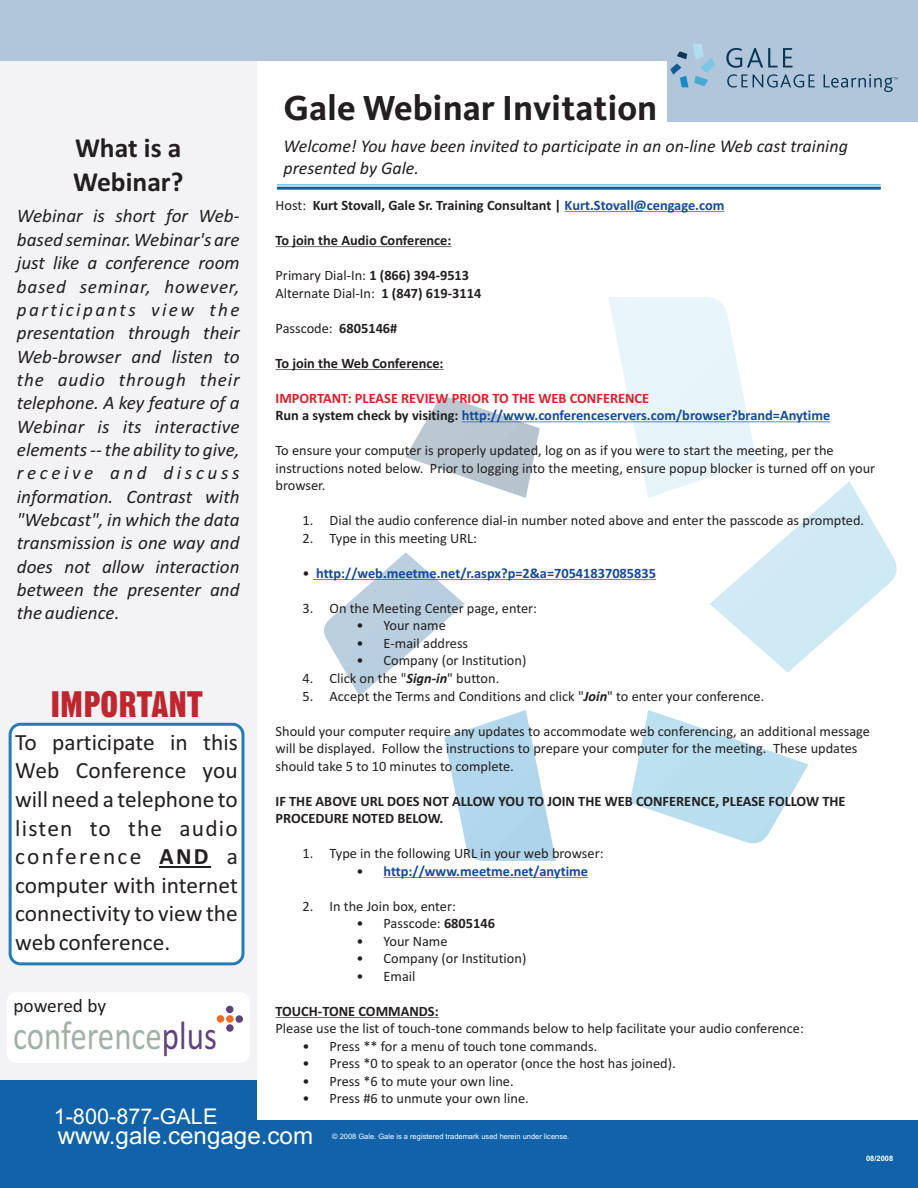
<style>
.page{position:relative;width:918px;height:1188px;background:#fff}
.page>*{position:absolute;margin:0;border:0;box-sizing:border-box;transform-origin:0 0}
.t1{font:40.5px "Calibri";color:#a3b0a7;scale:.81 1}
.t2{font:700 36px "Kievit CL";color:#231f20}
.t3{font:36px "Gothic No 13 BT";color:#c0262f}
.t4{font:700 27.6px/33.6px "Calibri";color:#231f20}
.t5{font:24.15px "Arial";color:#fff}
.t6{font:23.4px/28.5px "Calibri";color:#231f20;text-align:justify}
.t7{font:21.6px "Arial";color:#fff}
.t8{font:19.2px "Calibri";color:#231f20}
.t9{font:italic 19.05px/23.4px "Calibri";color:#231f20;text-align:justify}
.t10{font:italic 18px/21.9px "Calibri";color:#231f20}
.t11{font:14.4px/17.5px "Calibri";color:#231f20}
.t12{font:700 14.4px/17.5px "Calibri";color:#231f20}
.t13{font:700 14.4px "Calibri";color:#144aa0}
.t14{font:700 14.4px "Calibri";color:#e21e2a}
.t15{font:7.5px "Arial";color:#fff}
.t16{font:700 7.5px "Arial";color:#fff}
.s1{font-weight:700}
.s2{color:#60427e}
.s3{font-weight:400}
.s4{color:#144aa0}
.s5{color:#231f20}
.s6{font-weight:400;color:#231f20}
.s7{font-weight:700;font-style:italic}
</style>
<div class="page">
<svg style="left:405px;top:397px;width:135px;height:101px"></svg>
<svg style="left:324px;top:552px;width:141px;height:144px"></svg>
<svg style="left:444px;top:710px;width:112px;height:151px"></svg>
<svg style="left:630px;top:710px;width:179px;height:134px"></svg>
<svg style="left:608px;top:297px;width:289px;height:376px"></svg>
<div style="left:0;top:27px;width:257px;height:1103px;background:#f3f3f5"></div>
<div style="left:0;top:0;width:918px;height:61px;background:#b1c5db"></div>
<div style="left:668px;top:0;width:250px;height:122px;background:#b1c5db"></div>
<div style="left:14px;top:1120px;width:904px;height:68px;background:#1162a9"></div>
<div style="left:0;top:1080px;width:257px;height:108px;background:#1162a9"></div>
<svg style="left:726px;top:48px;width:67px;height:20px"></svg>
<svg style="left:670px;top:44px;width:45px;height:43px"></svg>
<svg style="left:727px;top:74px;width:88px;height:14px"></svg>
<svg style="left:824px;top:74px;width:73px;height:18px"></svg>
<hr style="left:277px;top:184px;width:604px;height:2px;background:#7cc5e4">
<hr style="left:277px;top:187px;width:604px;height:3px;background:#155d93">
<hr style="left:276px;top:246px;width:175px;height:1px;background:#231f20">
<hr style="left:276px;top:369px;width:168px;height:1px;background:#231f20">
<hr style="left:276px;top:1017px;width:163px;height:1px;background:#231f20">
<hr style="left:565px;top:211px;width:159px;height:1px;background:#144aa0">
<hr style="left:462px;top:422px;width:368px;height:1px;background:#144aa0">
<hr style="left:313px;top:579px;width:343px;height:1px;background:#144aa0">
<hr style="left:384px;top:877px;width:204px;height:1px;background:#144aa0">
<div style="left:7px;top:992px;width:243px;height:71px;background:#fff;border-radius:10px"></div>
<div style="left:217px;top:1015px;width:7px;height:8px;background:#f36827;border-radius:50%"></div>
<div style="left:226px;top:1015px;width:8px;height:8px;background:#f36827;border-radius:50%"></div>
<div style="left:236px;top:1015px;width:7px;height:8px;background:#60427e;border-radius:50%"></div>
<div style="left:226px;top:1006px;width:7px;height:7px;background:#60427e;border-radius:50%"></div>
<div style="left:226px;top:1024px;width:8px;height:8px;background:#60427e;border-radius:50%"></div>
<div style="left:9px;top:723px;width:235px;height:242px;background:#fff;border:3px solid #237db2;border-radius:10px"></div>
<hr style="left:160px;top:866px;width:51px;height:1px;background:#231f20">
<h3 class="t4" style="left:73px;top:133px;width:112px">What is a<br>Webinar?</h3>
<p class="t9" style="left:17px;top:206px;width:224px">Webinar is short for Web&shy;based seminar. Webinar's are just like a conference room based seminar, however, participants view the presentation through their Web-browser and listen to the audio through their telephone. A key feature of a Webinar is its interactive elements -- the ability to give, receive and discuss information. Contrast with "Webcast", in which the data transmission is one way and does not allow interaction between the presenter and the audience.</p>
<h2 class="t3" style="left:50px;top:690px;width:154px">IMPORTANT</h2>
<h3 class="t6" style="left:15px;top:730px;width:224px">To participate in this Web Conference you will need a telephone to listen to the audio conference <span class="s1">AND</span> a computer with internet connectivity to view the web conference.</h3>
<h3 class="t8" style="left:14px;top:998px;width:94px">powered by</h3>
<h1 class="t1" style="left:13px;top:1019px;width:253px">conference<span class="s2">plus</span></h1>
<h2 class="t2" style="left:284px;top:93px;width:375px">Gale Webinar Invitation</h2>
<p class="t10" style="left:283px;top:136px;width:566px">Welcome! You have been invited to participate in an on-line Web cast training presented by Gale.</p>
<p class="t12" style="left:276px;top:198px;width:450px"><span class="s3">Host:</span> Kurt Stovall, Gale Sr. Training Consultant | <span class="s4">Kurt.Stovall@cengage.com</span></p>
<p class="t12" style="left:276px;top:233px;width:177px">To join the Audio Conference:</p>
<p class="t11" style="left:276px;top:268px;width:207px">Primary Dial-In: <span class="s1">1 (866) 394-9513<br></span>Alternate Dial-In: <span class="s1">1 (847) 619-3114</span></p>
<p class="t11" style="left:276px;top:320px;width:123px">Passcode: <span class="s1">6805146#</span></p>
<p class="t12" style="left:276px;top:355px;width:169px">To join the Web Conference:</p>
<p class="t14" style="left:276px;top:392px;width:375px">IMPORTANT: PLEASE REVIEW PRIOR TO THE WEB CONFERENCE</p>
<p class="t13" style="left:276px;top:409px;width:556px"><span class="s5">Run a system check by visiting:</span> http://www.conferenceservers.com/browser?brand=Anytime</p>
<p class="t11" style="left:276px;top:443px;width:601px">To ensure your computer is properly updated, log on as if you were to start the meeting, per the instructions noted below. Prior to logging into the meeting, ensure popup blocker is turned off on your browser.</p>
<p class="t11" style="left:303px;top:513px;width:563px">1. Dial the audio conference dial-in number noted above and enter the passcode as prompted.</p>
<p class="t11" style="left:303px;top:530px;width:176px">2. Type in this meeting URL:</p>
<p class="t13" style="left:303px;top:567px;width:355px"><span class="s6">•</span> http://web.meetme.net/r.aspx?p=2&amp;a=70541837085835</p>
<p class="t11" style="left:303px;top:601px;width:236px">3. On the Meeting Center page, enter:</p>
<p class="t11" style="left:357px;top:618px;width:91px">• Your name</p>
<p class="t11" style="left:357px;top:636px;width:113px">• E-mail address</p>
<p class="t11" style="left:357px;top:653px;width:171px">• Company (or Institution)</p>
<p class="t11" style="left:303px;top:671px;width:198px">4. Click on the "<span class="s7">Sign-in</span>" button.</p>
<p class="t11" style="left:303px;top:688px;width:463px">5. Accept the Terms and Conditions and click "<span class="s7">Join</span>" to enter your conference.</p>
<p class="t11" style="left:276px;top:723px;width:596px">Should your computer require any updates to accommodate web conferencing, an additional message will be displayed. Follow the instructions to prepare your computer for the meeting. These updates should take 5 to 10 minutes to complete.</p>
<p class="t12" style="left:276px;top:793px;width:572px">IF THE ABOVE URL DOES NOT ALLOW YOU TO JOIN THE WEB CONFERENCE, PLEASE FOLLOW THE<br>PROCEDURE NOTED BELOW.</p>
<p class="t11" style="left:303px;top:846px;width:303px">1. Type in the following URL in your web browser:</p>
<p class="t11" style="left:357px;top:863px;width:9px">•</p>
<p class="t13" style="left:384px;top:865px;width:206px">http://www.meetme.net/anytime</p>
<p class="t11" style="left:303px;top:898px;width:155px">2. In the Join box, enter:</p>
<p class="t11" style="left:357px;top:916px;width:140px">• Passcode: <span class="s1">6805146</span></p>
<p class="t11" style="left:357px;top:933px;width:93px">• Your Name</p>
<p class="t11" style="left:357px;top:951px;width:171px">• Company (or Institution)</p>
<p class="t11" style="left:357px;top:968px;width:60px">• Email</p>
<p class="t12" style="left:276px;top:1003px;width:165px">TOUCH-TONE COMMANDS:</p>
<p class="t11" style="left:276px;top:1021px;width:530px">Please use the list of touch-tone commands below to help facilitate your audio conference:</p>
<p class="t11" style="left:303px;top:1038px;width:296px">• Press ** for a menu of touch tone commands.</p>
<p class="t11" style="left:303px;top:1056px;width:375px">• Press *0 to speak to an operator (once the host has joined).</p>
<p class="t11" style="left:303px;top:1073px;width:213px">• Press *6 to mute your own line.</p>
<p class="t11" style="left:303px;top:1091px;width:228px">• Press #6 to unmute your own line.</p>
<h3 class="t7" style="left:54px;top:1108px;width:165px">1-800-877-GALE</h3>
<h3 class="t5" style="left:58px;top:1126px;width:257px">www.gale.cengage.com</h3>
<p class="t15" style="left:332px;top:1134px;width:239px">© 2008 Gale. Gale is a registered trademark used herein under license.</p>
<p class="t16" style="left:866px;top:1156px;width:29px">08/2008</p>
</div>
